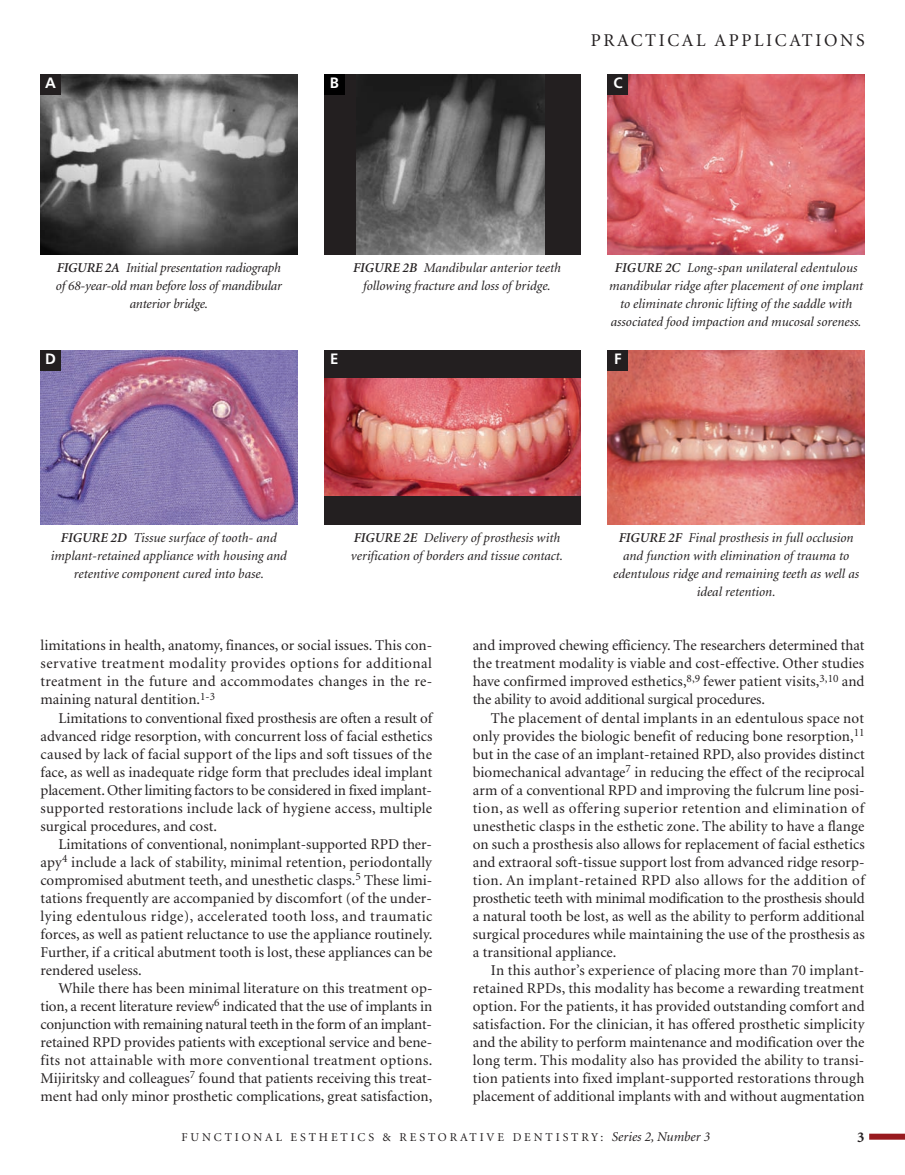
<style>
.page{position:relative;width:905px;height:1175px;background:#fff}
.page>*{position:absolute;margin:0;border:0;box-sizing:border-box;transform-origin:0 0}
.t1{font:18px "Minion";letter-spacing:.145em;color:#231f20}
.t2{font:15px/18px "Minion";color:#231f20;text-align:justify}
.t3{font:700 15px "Frutiger LT Std";color:#fff}
.t4{font:700 15px "Minion";color:#231f20}
.t5{font:italic 13.5px/18px "Minion";color:#231f20;text-align:center}
.t6{font:12px "Minion";letter-spacing:.24em;color:#231f20}
.s1{font-weight:600}
.s2{font-style:italic;font-size:13.5px}
</style>
<div class="page">
<div style="left:869px;top:1133px;width:35px;height:6px;background:#981a1e"></div>
<img style="left:608px;top:74px;width:256px;height:180px">
<div style="left:324px;top:74px;width:256px;height:180px;background:#231f20"></div>
<div style="left:324px;top:350px;width:256px;height:174px;background:#231f20"></div>
<img style="left:324px;top:379px;width:256px;height:117px">
<img style="left:608px;top:350px;width:256px;height:174px">
<div style="left:608px;top:350px;width:20px;height:21px;background:#231f20"></div>
<img style="left:41px;top:350px;width:256px;height:174px">
<div style="left:40px;top:350px;width:21px;height:21px;background:#231f20"></div>
<img style="left:41px;top:74px;width:256px;height:180px">
<div style="left:40px;top:74px;width:21px;height:21px;background:#231f20"></div>
<img style="left:357px;top:74px;width:188px;height:180px">
<div style="left:324px;top:74px;width:20px;height:21px;background:#000"></div>
<div style="left:608px;top:74px;width:20px;height:21px;background:#231f20"></div>
<p class="t1" style="left:590px;top:34px;width:275px">PRACTICAL APPLICATIONS</p>
<p class="t3" style="left:45px;top:77px;width:12px">A</p>
<p class="t3" style="left:330px;top:77px;width:11px">B</p>
<p class="t3" style="left:613px;top:77px;width:11px">C</p>
<p class="t5" style="left:56px;top:260px;width:227px"><span class="s1">FIGURE 2A</span> Initial presentation radiograph of 68-year-old man before loss of mandibular anterior bridge.</p>
<p class="t3" style="left:45px;top:353px;width:12px">D</p>
<p class="t3" style="left:330px;top:353px;width:10px">E</p>
<p class="t5" style="left:353px;top:260px;width:209px"><span class="s1">FIGURE 2B</span> Mandibular anterior teeth following fracture and loss of bridge.</p>
<p class="t5" style="left:609px;top:260px;width:255px"><span class="s1">FIGURE 2C</span> Long-span unilateral edentulous mandibular ridge after placement of one implant to eliminate chronic lifting of the saddle with associated food impaction and mucosal soreness.</p>
<p class="t3" style="left:614px;top:353px;width:9px">F</p>
<p class="t5" style="left:51px;top:530px;width:238px"><span class="s1">FIGURE 2D</span> Tissue surface of tooth- and implant-retained appliance with housing and retentive component cured into base.</p>
<p class="t5" style="left:351px;top:530px;width:214px;text-align:left"><span class="s1">FIGURE 2E</span> Delivery of prosthesis with verification of borders and tissue contact.</p>
<p class="t5" style="left:613px;top:530px;width:247px"><span class="s1">FIGURE 2F</span> Final prosthesis in full occlusion and function with elimination of trauma to edentulous ridge and remaining teeth as well as ideal retention.</p>
<p class="t2" style="left:41px;top:638px;width:393px">limitations in health, anatomy, finances, or social issues. This con&shy;servative treatment modality provides options for additional treatment in the future and accommodates changes in the re&shy;maining natural dentition.<sup>1-3</sup></p>
<p class="t2" style="left:41px;top:710px;width:393px;text-indent:18px">Limitations to conventional fixed prosthesis are often a result of advanced ridge resorption, with concurrent loss of facial esthetics caused by lack of facial support of the lips and soft tissues of the face, as well as inadequate ridge form that precludes ideal implant placement. Other limiting factors to be considered in fixed implant&shy;supported restorations include lack of hygiene access, multiple surgical procedures, and cost.</p>
<p class="t2" style="left:41px;top:836px;width:393px;text-indent:18px">Limitations of conventional, nonimplant-supported RPD ther&shy;apy<sup>4</sup> include a lack of stability, minimal retention, periodontally compromised abutment teeth, and unesthetic clasps.<sup>5</sup> These limi&shy;tations frequently are accompanied by discomfort (of the under&shy;lying edentulous ridge), accelerated tooth loss, and traumatic forces, as well as patient reluctance to use the appliance routinely.<br>Further, if a critical abutment tooth is lost, these appliances can be rendered useless.</p>
<p class="t2" style="left:41px;top:980px;width:393px;text-indent:18px">While there has been minimal literature on this treatment op&shy;tion, a recent literature review<sup>6</sup> indicated that the use of implants in conjunction with remaining natural teeth in the form of an implant&shy;retained RPD provides patients with exceptional service and bene&shy;fits not attainable with more conventional treatment options.<br>Mijiritsky and colleagues<sup>7</sup> found that patients receiving this treat&shy;ment had only minor prosthetic complications, great satisfaction,</p>
<p class="t2" style="left:473px;top:638px;width:393px">and improved chewing efficiency. The researchers determined that the treatment modality is viable and cost-effective. Other studies have confirmed improved esthetics,<sup>8,9</sup> fewer patient visits,<sup>3,10</sup> and the ability to avoid additional surgical procedures.</p>
<p class="t2" style="left:473px;top:710px;width:393px;text-indent:18px">The placement of dental implants in an edentulous space not only provides the biologic benefit of reducing bone resorption,<sup>11 </sup>but in the case of an implant-retained RPD, also provides distinct biomechanical advantage<sup>7</sup> in reducing the effect of the reciprocal arm of a conventional RPD and improving the fulcrum line posi&shy;tion, as well as offering superior retention and elimination of unesthetic clasps in the esthetic zone. The ability to have a flange on such a prosthesis also allows for replacement of facial esthetics and extraoral soft-tissue support lost from advanced ridge resorp&shy;tion. An implant-retained RPD also allows for the addition of prosthetic teeth with minimal modification to the prosthesis should a natural tooth be lost, as well as the ability to perform additional surgical procedures while maintaining the use of the prosthesis as a transitional appliance.</p>
<p class="t2" style="left:473px;top:962px;width:393px;text-indent:18px">In this author’s experience of placing more than 70 implant&shy;retained RPDs, this modality has become a rewarding treatment option. For the patients, it has provided outstanding comfort and satisfaction. For the clinician, it has offered prosthetic simplicity and the ability to perform maintenance and modification over the long term. This modality also has provided the ability to transi&shy;tion patients into fixed implant-supported restorations through placement of additional implants with and without augmentation</p>
<p class="t6" style="left:181px;top:1132px;width:530px">FUNCTIONAL ESTHETICS &amp; RESTORATIVE DENTISTRY: <span class="s2">Series 2,Number 3</span></p>
<p class="t4" style="left:857px;top:1131px;width:9px">3</p>
</div>
